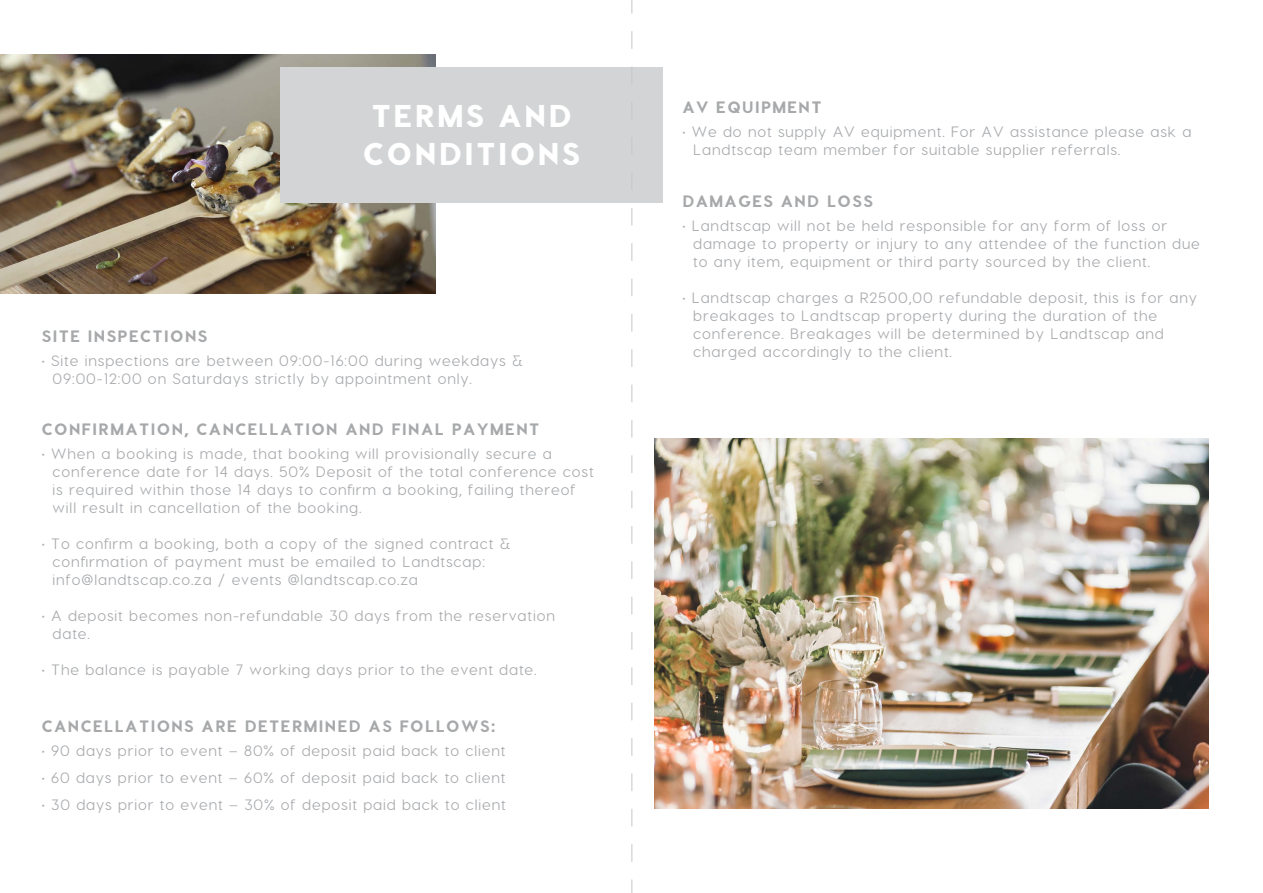
<style>
.page{position:relative;width:1263px;height:893px;background:#fff}
.page>*{position:absolute;margin:0;border:0;box-sizing:border-box;transform-origin:0 0}
.t1{font:800 31.5px/37.8px "Visby CF";letter-spacing:.075em;color:#fff}
.t2{font:800 16.5px "Visby CF";letter-spacing:.085em;color:#a6a8aa}
.t3{font:500 15px/18px "Visby CF";letter-spacing:.06em;color:#a7a9ac}
</style>
<div class="page">
<img style="left:654px;top:439px;width:555px;height:370px">
<img style="left:0;top:54px;width:435px;height:239px">
<div style="left:280px;top:67px;width:383px;height:135px;background:#d3d4d5"></div>
<svg style="left:631px;top:0;width:1px;height:893px"></svg>
<p class="t2" style="left:42px;top:326px;width:167px">SITE INSPECTIONS</p>
<h1 class="t1" style="left:363px;top:96px;width:218px">TERMS AND<br>CONDITIONS</h1>
<p class="t3" style="left:53px;top:352px;width:472px;text-indent:-11px">• Site inspections are between 09:00-16:00 during weekdays &amp;<br>09:00-12:00 on Saturdays strictly by appointment only.</p>
<p class="t2" style="left:42px;top:419px;width:499px">CONFIRMATION, CANCELLATION AND FINAL PAYMENT</p>
<p class="t3" style="left:53px;top:445px;width:543px;text-indent:-11px">• When a booking is made, that booking will provisionally secure a conference date for 14 days. 50% Deposit of the total conference cost is required within those 14 days to confirm a booking, failing thereof will result in cancellation of the booking.</p>
<p class="t3" style="left:53px;top:535px;width:459px;text-indent:-11px">• To confirm a booking, both a copy of the signed contract &amp; confirmation of payment must be emailed to Landtscap: info@landtscap.co.za / events @landtscap.co.za</p>
<p class="t3" style="left:53px;top:607px;width:504px;text-indent:-11px">• A deposit becomes non-refundable 30 days from the reservation date.</p>
<p class="t3" style="left:42px;top:661px;width:496px">• The balance is payable 7 working days prior to the event date.</p>
<p class="t2" style="left:42px;top:715px;width:455px">CANCELLATIONS ARE DETERMINED AS FOLLOWS:</p>
<p class="t3" style="left:42px;top:741px;width:465px">• 90 days prior to event – 80% of deposit paid back to client</p>
<p class="t3" style="left:42px;top:768px;width:465px">• 60 days prior to event – 60% of deposit paid back to client</p>
<p class="t3" style="left:42px;top:795px;width:466px">• 30 days prior to event – 30% of deposit paid back to client</p>
<p class="t2" style="left:682px;top:97px;width:141px">AV EQUIPMENT</p>
<p class="t3" style="left:693px;top:122px;width:500px;text-indent:-11px">• We do not supply AV equipment. For AV assistance please ask a<br>Landtscap team member for suitable supplier referrals.</p>
<p class="t2" style="left:682px;top:191px;width:192px">DAMAGES AND LOSS</p>
<p class="t3" style="left:693px;top:217px;width:508px;text-indent:-11px">• Landtscap will not be held responsible for any form of loss or damage to property or injury to any attendee of the function due to any item, equipment or third party sourced by the client.</p>
<p class="t3" style="left:693px;top:289px;width:505px;text-indent:-11px">• Landtscap charges a R2500,00 refundable deposit, this is for any breakages to Landtscap property during the duration of the conference. Breakages will be determined by Landtscap and charged accordingly to the client.</p>
</div>
